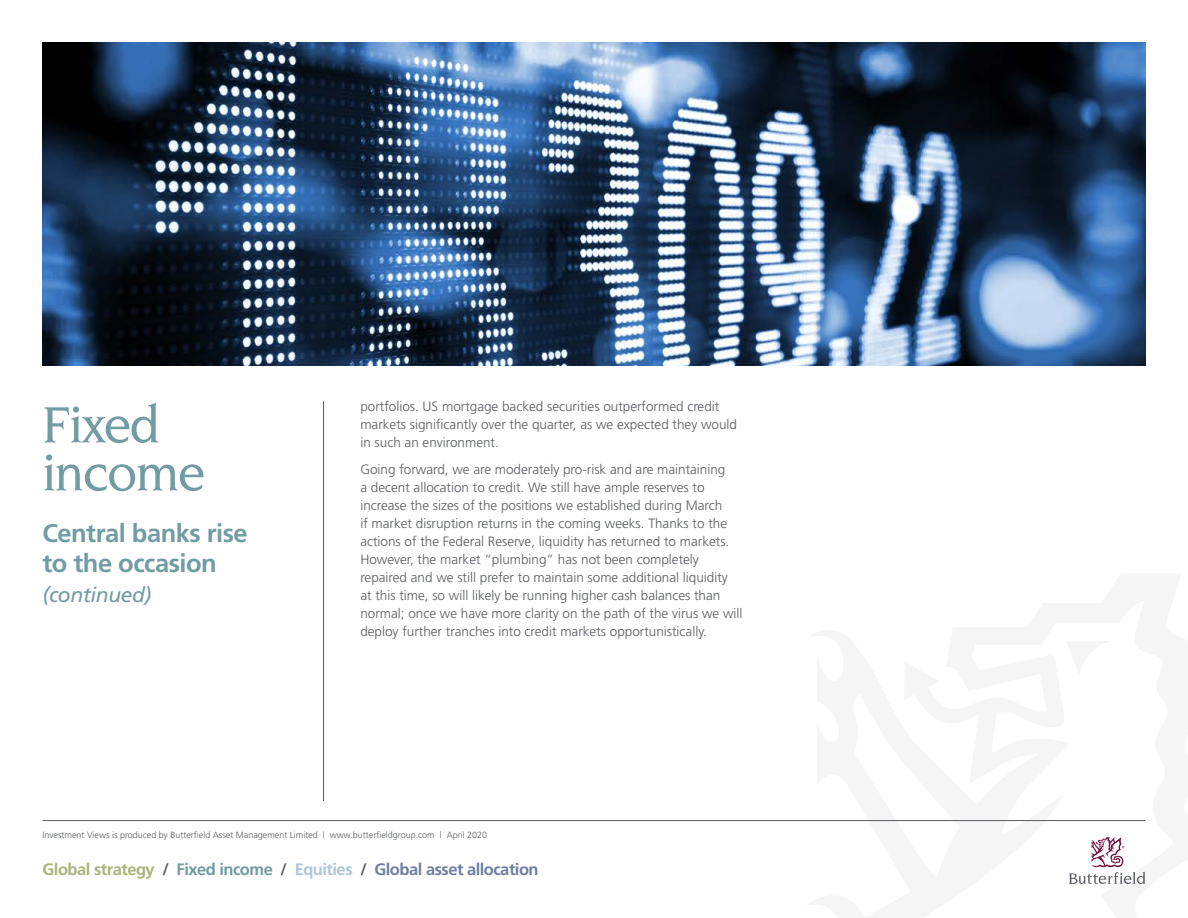
<style>
.page{position:relative;width:1188px;height:918px;background:#fff}
.page>*{position:absolute;margin:0;border:0;box-sizing:border-box;transform-origin:0 0}
.t1{font:500 54px/48px "Novarese IT Cby BT";letter-spacing:-.03em;color:#719ca3}
.t2{font:700 25.5px/30px "Frutiger";letter-spacing:-.02em;color:#719ca3}
.t3{font:italic 21px "Frutiger";letter-spacing:-.02em;color:#719ca3}
.t4{font:700 16.5px "Frutiger";letter-spacing:-.03em;color:#6f7ea0}
.t5{font:300 13.5px/18px "Frutiger";color:#585b61}
.t6{font:300 9px "Frutiger";color:#585b61}
.s1{color:#a9b378}
.s2{color:#585b61}
.s3{color:#719ca3}
.s4{color:#adc7da}
</style>
<div class="page">
<hr style="left:323px;top:401px;width:1px;height:400px;background:#585b61">
<hr style="left:43px;top:820px;width:1102px;height:1px;background:#585b61">
<svg style="left:1069px;top:837px;width:76px;height:47px"></svg>
<img style="left:43px;top:43px;width:1102px;height:323px">
<h1 class="t1" style="left:43px;top:400px;width:164px">Fixed income</h1>
<h2 class="t2" style="left:43px;top:519px;width:207px">Central banks rise to the occasion</h2>
<h3 class="t3" style="left:43px;top:583px;width:110px">(continued)</h3>
<p class="t5" style="left:360px;top:398px;width:378px">portfolios. US mortgage backed securities outperformed credit markets significantly over the quarter, as we expected they would in such an environment.</p>
<p class="t5" style="left:360px;top:461px;width:384px">Going forward, we are moderately pro-risk and are maintaining<br>a decent allocation to credit. We still have ample reserves to increase the sizes of the positions we established during March<br>if market disruption returns in the coming weeks. Thanks to the actions of the Federal Reserve, liquidity has returned to markets.<br>However, the market “plumbing” has not been completely repaired and we still prefer to maintain some additional liquidity<br>at this time, so will likely be running higher cash balances than normal; once we have more clarity on the path of the virus we will deploy further tranches into credit markets opportunistically.</p>
<p class="t6" style="left:43px;top:830px;width:446px">Investment Views is produced by Butterfield Asset Management Limited l www.butterfieldgroup.com l April 2020</p>
<p class="t4" style="left:43px;top:860px;width:498px"><span class="s1">Global strategy</span> <span class="s2">/</span> <span class="s3">Fixed income</span> <span class="s2">/</span> <span class="s4">Equities</span> <span class="s2">/</span> Global asset allocation</p>
</div>
